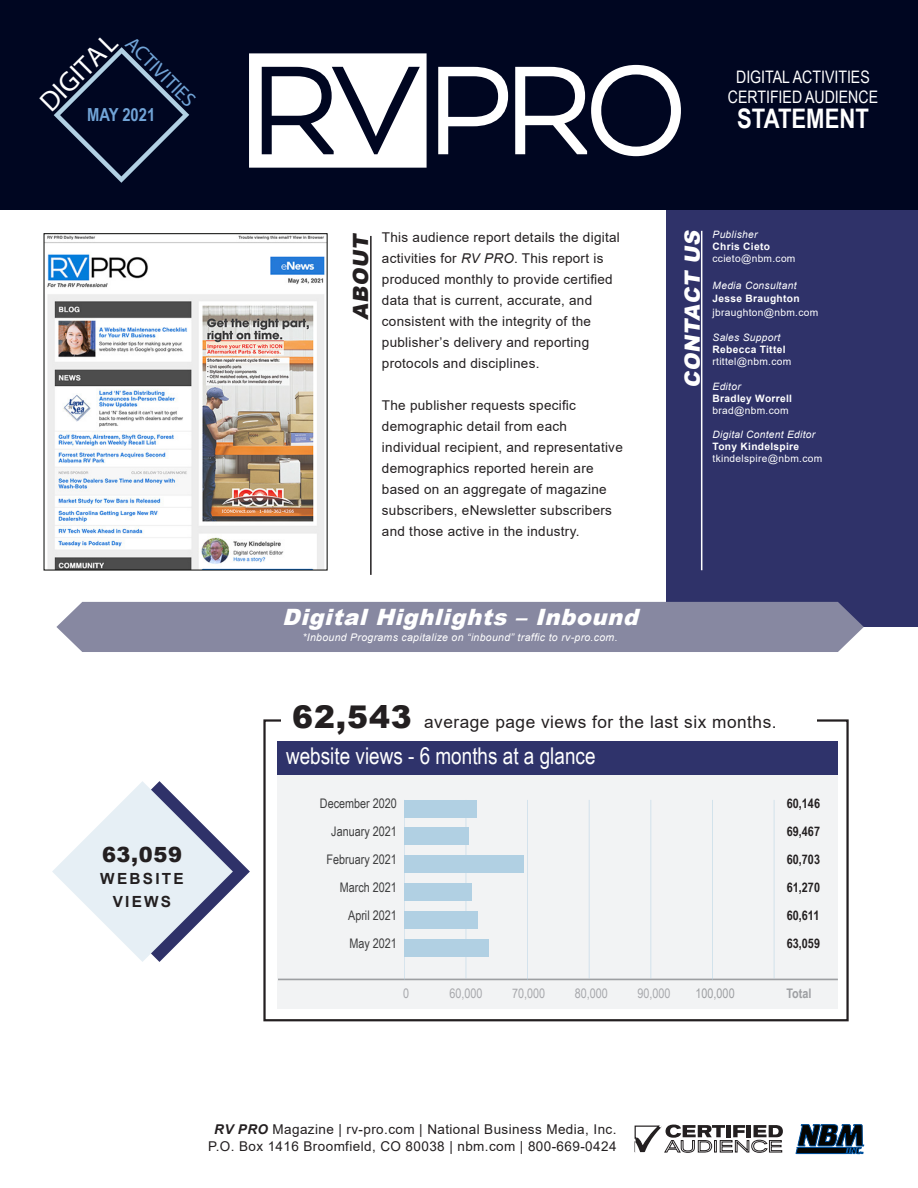
<style>
.page{position:relative;width:918px;height:1188px;background:#fff}
.page>*{position:absolute;margin:0;border:0;box-sizing:border-box;transform-origin:0 0}
.t1{font:27.9px "Myriad Pro";color:#fff}
.t2{font:700 27px "Arial Narrow";color:#fff}
.t3{font:23.1px "Arial Narrow";color:#fff}
.Heading{font:italic 900 22.5px "Arial";color:#fff}
.Heading-2{font:italic 900 21px "Arial";color:#fff}
.Heading__main{font:900 21px "Arial";color:#231f20}
.Heading-3{font:italic 900 21px "Arial";color:#231f20}
.t4{font:20.25px "Myriad Pro";color:#71a4d7}
.t5{font:700 18px "Arial Narrow";color:#71a4d7}
.Heading-4{font:17.25px "Arial";letter-spacing:.03em;color:#231f20}
.t6{font:17.25px "Arial Narrow";color:#fff}
.Heading__main-2{font:700 15.3px "Arial";letter-spacing:.145em;color:#231f20}
.Copy{font:13.5px/21px "Arial";letter-spacing:.02em;color:#231f20}
.t7{font:13.2px "Arial Narrow";color:#3e3e3f}
.t8{font:700 13.2px "Arial Narrow";color:#231f20}
.t9{font:13.2px "Arial Narrow";color:#a7a8ac}
.t10{font:13.2px "Arial Narrow";color:#9d9fa2}
.t11{font:700 13.2px "Arial Narrow";color:#9d9fa2}
.Heading-5{font:italic 10.5px "Arial";letter-spacing:.03em;color:#fff}
.Copy-2{font:10.2px "Arial";letter-spacing:.03em;color:#fff}
.Name{font:700 10.2px "Arial";letter-spacing:.03em;color:#fff}
.Heading_2{font:italic 10.2px "Arial";letter-spacing:.03em;color:#fff}
.Copy-3{font:italic 10.2px "Arial";letter-spacing:.03em;color:#fff}
.Copy-4{font:700 10.2px "Arial";letter-spacing:.03em;color:#fff}
.s1{font-style:italic}
.s2{font-weight:900;font-size:31.35px}
.s3{font-weight:700;font-style:italic}
</style>
<div class="page">
<div style="left:666px;top:194px;width:252px;height:433px;background:#2f3269"></div>
<svg style="left:796px;top:1124px;width:68px;height:31px;background:#354b5e"></svg>
<div style="left:0;top:0;width:918px;height:209px;background:#000621"></div>
<div style="left:263px;top:719px;width:586px;height:302px;border:2px solid #231f20"></div>
<div style="left:281px;top:706px;width:535px;height:27px;background:#fff"></div>
<img style="left:44px;top:233px;width:284px;height:337px">
<hr style="left:370px;top:236px;width:2px;height:339px;background:#231f20">
<hr style="left:701px;top:231px;width:1px;height:339px;background:#fff">
<div style="left:56px;top:602px;width:808px;height:50px;background:#8788a1"></div>
<svg style="left:52px;top:781px;width:198px;height:181px"></svg>
<svg style="left:634px;top:1125px;width:149px;height:28px"></svg>
<div style="left:277px;top:741px;width:561px;height:268px;background:#f2f3f4"></div>
<div style="left:277px;top:741px;width:561px;height:33px;background:#2f336b"></div>
<hr style="left:278px;top:979px;width:560px;height:1px;background:#9d9fa2">
<hr style="left:404px;top:800px;width:1px;height:180px;background:#b1d0e3">
<hr style="left:466px;top:800px;width:1px;height:179px;background:#b1d0e3">
<hr style="left:589px;top:800px;width:1px;height:179px;background:#b1d0e3">
<hr style="left:651px;top:800px;width:1px;height:179px;background:#b1d0e3">
<hr style="left:527px;top:800px;width:1px;height:180px;background:#b1d0e3">
<hr style="left:712px;top:800px;width:1px;height:180px;background:#b1d0e3">
<hr style="left:774px;top:800px;width:1px;height:179px;background:#b1d0e3">
<svg style="left:249px;top:53px;width:178px;height:115px"></svg>
<svg style="left:438px;top:67px;width:70px;height:87px"></svg>
<svg style="left:515px;top:65px;width:166px;height:91px"></svg>
<svg style="left:54px;top:47px;width:135px;height:136px"></svg>
<div style="left:404px;top:911px;width:73px;height:18px;background:#b1d0e3"></div>
<div style="left:404px;top:883px;width:68px;height:17px;background:#b1d0e3"></div>
<div style="left:404px;top:855px;width:120px;height:18px;background:#b1d0e3"></div>
<div style="left:404px;top:828px;width:65px;height:17px;background:#b1d0e3"></div>
<div style="left:404px;top:800px;width:73px;height:17px;background:#b1d0e3"></div>
<div style="left:404px;top:940px;width:85px;height:17px;background:#b1d0e3"></div>
<h1 class="t1" style="left:32px;top:94px;width:98px;rotate:-45deg">DIGITAL</h1>
<h3 class="t4" style="left:138px;top:31px;width:92px;rotate:45deg">ACTIVITIES</h3>
<p class="t5" style="left:87px;top:101px;width:70px">MAY 2021</p>
<p class="Heading__main" style="left:102px;top:839px;width:82px">63,059</p>
<p class="Heading__main-2" style="left:100px;top:868px;width:85px">WEBSITE</p>
<p class="Heading__main-2" style="left:113px;top:891px;width:60px">VIEWS</p>
<p class="t6" style="left:736px;top:64px;width:135px">DIGITAL ACTIVITIES</p>
<p class="t6" style="left:728px;top:84px;width:152px">CERTIFIED AUDIENCE</p>
<p class="t2" style="left:737px;top:98px;width:133px">STATEMENT</p>
<p class="Heading-3" style="left:345px;top:320px;width:91px;rotate:-90deg">ABOUT</p>
<p class="Heading-2" style="left:677px;top:388px;width:164px;rotate:-90deg">CONTACT US</p>
<p class="Copy" style="left:382px;top:227px;width:239px">This audience report details the digital activities for <span class="s1">RV PRO</span>. This report is produced monthly to provide certified data that is current, accurate, and consistent with the integrity of the publisher’s delivery and reporting protocols and disciplines.</p>
<p class="Copy" style="left:382px;top:395px;width:242px">The publisher requests specific demographic detail from each individual recipient, and representative demographics reported herein are based on an aggregate of magazine subscribers, eNewsletter subscribers and those active in the industry.</p>
<p class="Heading_2" style="left:713px;top:228px;width:46px">Publisher</p>
<p class="Name" style="left:713px;top:239px;width:59px">Chris Cieto</p>
<p class="Copy-2" style="left:713px;top:251px;width:84px">ccieto@nbm.com</p>
<p class="Copy-3" style="left:713px;top:279px;width:85px">Media Consultant</p>
<p class="Copy-4" style="left:713px;top:292px;width:89px">Jesse Braughton</p>
<p class="Copy-2" style="left:713px;top:305px;width:107px">jbraughton@nbm.com</p>
<p class="Heading_2" style="left:713px;top:331px;width:69px">Sales Support</p>
<p class="Name" style="left:713px;top:343px;width:74px">Rebecca Tittel</p>
<p class="Copy-2" style="left:713px;top:355px;width:80px">rtittel@nbm.com</p>
<p class="Heading_2" style="left:713px;top:379px;width:30px">Editor</p>
<p class="Name" style="left:713px;top:391px;width:81px">Bradley Worrell</p>
<p class="Copy-2" style="left:713px;top:403px;width:78px">brad@nbm.com</p>
<p class="Heading_2" style="left:713px;top:428px;width:104px">Digital Content Editor</p>
<p class="Name" style="left:713px;top:439px;width:88px">Tony Kindelspire</p>
<p class="Copy-2" style="left:713px;top:451px;width:111px">tkindelspire@nbm.com</p>
<p class="Heading" style="left:282px;top:600px;width:365px">DigitalHighlights –Inbound</p>
<p class="Heading-5" style="left:302px;top:631px;width:317px">*Inbound Programs capitalize on “inbound” traffic to rv-pro.com.</p>
<p class="Heading-4" style="left:292px;top:710px;width:486px"><span class="s2">62,543</span> average page views for the last six months.</p>
<p class="t3" style="left:286px;top:739px;width:311px">website views - 6 months at a glance</p>
<p class="t7" style="left:320px;top:793px;width:79px">December 2020</p>
<p class="t7" style="left:331px;top:821px;width:67px">January 2021</p>
<p class="t7" style="left:326px;top:849px;width:72px">February 2021</p>
<p class="t7" style="left:340px;top:877px;width:59px">March 2021</p>
<p class="t7" style="left:348px;top:906px;width:50px">April 2021</p>
<p class="t7" style="left:349px;top:934px;width:49px">May 2021</p>
<p class="t9" style="left:403px;top:984px;width:8px">0</p>
<p class="t9" style="left:449px;top:984px;width:35px">60,000</p>
<p class="t9" style="left:512px;top:984px;width:35px">70,000</p>
<p class="t9" style="left:575px;top:984px;width:35px">80,000</p>
<p class="t9" style="left:638px;top:984px;width:35px">90,000</p>
<p class="t10" style="left:696px;top:984px;width:41px">100,000</p>
<p class="t11" style="left:786px;top:983px;width:27px">Total</p>
<p class="t8" style="left:787px;top:793px;width:35px">60,146</p>
<p class="t8" style="left:787px;top:821px;width:35px">69,467</p>
<p class="t8" style="left:787px;top:849px;width:35px">60,703</p>
<p class="t8" style="left:787px;top:877px;width:35px">61,270</p>
<p class="t8" style="left:787px;top:905px;width:34px">60,611</p>
<p class="t8" style="left:787px;top:933px;width:35px">63,059</p>
<p class="Copy" style="left:214px;top:1119px;width:404px"><span class="s3">RV PRO</span> Magazine | rv-pro.com | National Business Media, Inc.</p>
<p class="Copy" style="left:208px;top:1136px;width:410px">P.O. Box 1416 Broomfield, CO 80038 | nbm.com | 800-669-0424</p>
</div>
